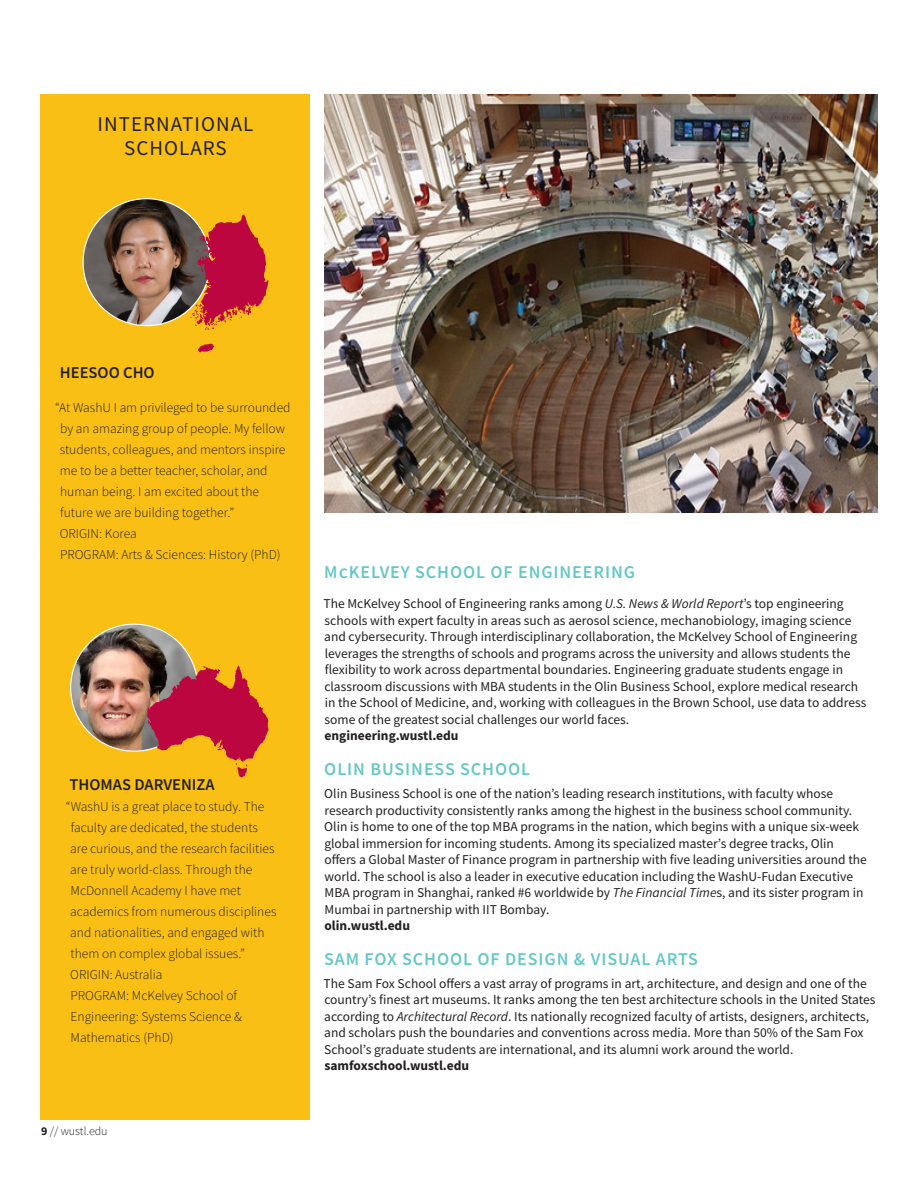
<style>
.page{position:relative;width:918px;height:1188px;background:#fff}
.page>*{position:absolute;margin:0;border:0;box-sizing:border-box;transform-origin:0 0}
.Headline{font:21px/24px "Source Sans Pro";letter-spacing:.05em;color:#231f20;text-align:center}
.InCopy_Headline{font:600 18px "Source Sans Pro";letter-spacing:.05em;color:#66c7c7}
.Sidebar{font:600 16.5px "Source Sans Pro";color:#231f20}
.Body_copy{font:13.5px/16.5px "Source Sans Pro";color:#231f20}
.InCopy_Headline-2{font:13.5px/16.5px "Source Sans Pro";color:#231f20}
.Sidebar-2{font:300 13.5px/21px "Source Sans Pro";color:#231f20}
.t1{font:300 12px "Source Sans Pro";color:#231f20}
.s1{font-weight:700}
.s2{font-style:italic}
</style>
<div class="page">
<img style="left:324px;top:94px;width:554px;height:419px">
<div style="left:40px;top:94px;width:270px;height:1026px;background:#f9bf14"></div>
<img style="left:83px;top:199px;width:127px;height:127px;border-radius:64px">
<svg style="left:198px;top:344px;width:16px;height:9px"></svg>
<svg style="left:190px;top:214px;width:79px;height:116px"></svg>
<img style="left:71px;top:624px;width:127px;height:127px;border-radius:64px">
<svg style="left:147px;top:666px;width:122px;height:111px"></svg>
<p class="Headline" style="left:98px;top:112px;width:157px">INTERNATIONAL<br>SCHOLARS</p>
<p class="Sidebar" style="left:60px;top:361px;width:96px">HEESOO CHO</p>
<p class="Sidebar-2" style="left:60px;top:397px;width:232px;text-indent:-5px">“At WashU I am privileged to be surrounded by an amazing group of people. My fellow students, colleagues, and mentors inspire me to be a better teacher, scholar, and human being. I am excited about the future we are building together.”<br>ORIGIN: Korea<br>PROGRAM: Arts &amp; Sciences: History (PhD)</p>
<p class="Sidebar" style="left:69px;top:773px;width:147px">THOMAS DARVENIZA</p>
<p class="Sidebar-2" style="left:70px;top:796px;width:208px;text-indent:-5px">“WashU is a great place to study. The faculty are dedicated, the students are curious, and the research facilities are truly world-class. Through the<br>McDonnell Academy I have met academics from numerous disciplines and nationalities, and engaged with them on complex global issues.”<br>ORIGIN: Australia<br>PROGRAM: McKelvey School of<br>Engineering: Systems Science &amp;<br>Mathematics (PhD)</p>
<p class="t1" style="left:41px;top:1124px;width:68px"><span class="s1">9</span> // wustl.edu</p>
<p class="InCopy_Headline" style="left:324px;top:561px;width:312px">McKELVEY SCHOOL OF ENGINEERING</p>
<p class="InCopy_Headline-2" style="left:323px;top:596px;width:544px">The McKelvey School of Engineering ranks among <span class="s2">U.S. News &amp; World Report</span>’s top engineering schools with expert faculty in areas such as aerosol science, mechanobiology, imaging science and cybersecurity. Through interdisciplinary collaboration, the McKelvey School of Engineering leverages the strengths of schools and programs across the university and allows students the flexibility to work across departmental boundaries. Engineering graduate students engage in classroom discussions with MBA students in the Olin Business School, explore medical research in the School of Medicine, and, working with colleagues in the Brown School, use data to address some of the greatest social challenges our world faces.<br><span class="s1">engineering.wustl.edu</span></p>
<p class="InCopy_Headline" style="left:324px;top:757px;width:207px">OLIN BUSINESS SCHOOL</p>
<p class="Body_copy" style="left:324px;top:785px;width:544px">Olin Business School is one of the nation’s leading research institutions, with faculty whose research productivity consistently ranks among the highest in the business school community.<br>Olin is home to one of the top MBA programs in the nation, which begins with a unique six-week global immersion for incoming students. Among its specialized master’s degree tracks, Olin offers a Global Master of Finance program in partnership with five leading universities around the world. The school is also a leader in executive education including the WashU-Fudan Executive MBA program in Shanghai, ranked #6 worldwide by <span class="s2">The Financial Time</span>s, and its sister program in Mumbai in partnership with IIT Bombay.<br><span class="s1">olin.wustl.edu</span></p>
<p class="InCopy_Headline" style="left:324px;top:947px;width:376px">SAM FOX SCHOOL OF DESIGN &amp; VISUAL ARTS</p>
<p class="Body_copy" style="left:323px;top:975px;width:554px">The Sam Fox School offers a vast array of programs in art, architecture, and design and one of the country’s finest art museums. It ranks among the ten best architecture schools in the United States according to <span class="s2">Architectural Record</span>. Its nationally recognized faculty of artists, designers, architects, and scholars push the boundaries and conventions across media. More than 50% of the Sam Fox School’s graduate students are international, and its alumni work around the world. <span class="s1">samfoxschool.wustl.edu</span></p>
</div>
